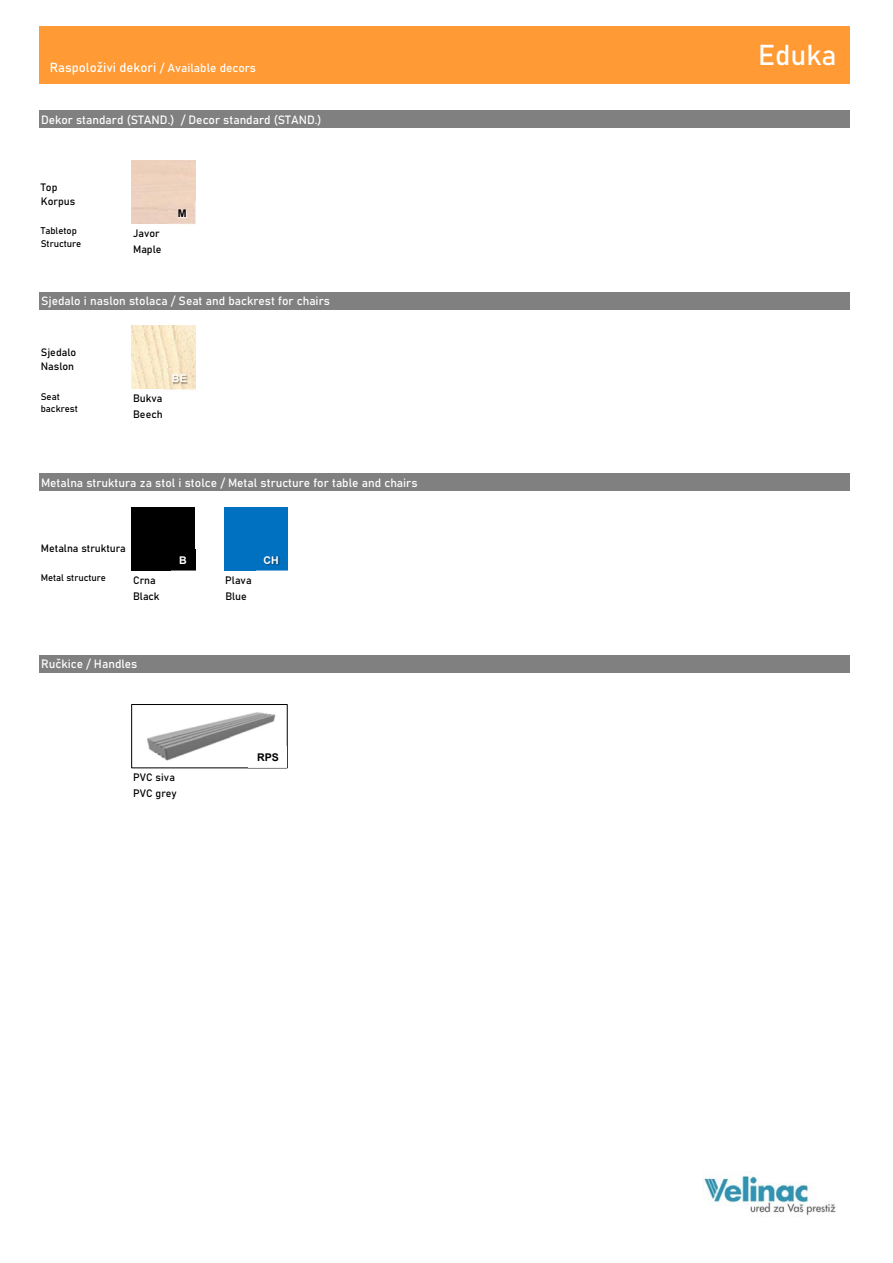
<style>
.page{position:relative;width:893px;height:1263px;background:#fff}
.page>*{position:absolute;margin:0;border:0;box-sizing:border-box;transform-origin:0 0}
.t1{font:28.5px "Bahnschrift";color:#fff}
.t2{font:12.9px "Bahnschrift";color:#fff}
.t3{font:11.85px "Bahnschrift";color:#fff}
.t4{font:10.65px/16px "Bahnschrift";color:#000}
.t5{font:700 10.65px "Arial";color:#fff}
.t6{font:700 10.65px "Arial";color:#000}
.t7{font:9.6px/12.6px "Bahnschrift";letter-spacing:-.005em;color:#000}
.s1{font-size:11.85px}
</style>
<div class="page">
<div style="left:39px;top:26px;width:810px;height:58px;background:#ff9a34"></div>
<div style="left:39px;top:110px;width:810px;height:18px;background:#808080"></div>
<div style="left:39px;top:292px;width:810px;height:18px;background:#808080"></div>
<div style="left:39px;top:473px;width:810px;height:18px;background:#808080"></div>
<div style="left:39px;top:655px;width:810px;height:18px;background:#808080"></div>
<img style="left:702px;top:1176px;width:134px;height:40px">
<div style="left:132px;top:507px;width:63px;height:63px;background:#000"></div>
<div style="left:224px;top:507px;width:63px;height:63px;background:#0070c0"></div>
<img style="left:256px;top:556px;width:31px;height:15px">
<img style="left:132px;top:326px;width:63px;height:63px">
<img style="left:165px;top:368px;width:30px;height:22px">
<img style="left:147px;top:712px;width:129px;height:49px">
<div style="left:131px;top:704px;width:156px;height:64px;border:1px solid #000"></div>
<img style="left:249px;top:746px;width:38px;height:23px">
<img style="left:169px;top:202px;width:27px;height:22px">
<p class="t2" style="left:50px;top:59px;width:208px">Raspoloživi dekori <span class="s1">/ Available decors</span></p>
<p class="t3" style="left:41px;top:112px;width:282px">Dekor standard (STAND.) / Decor standard (STAND.)</p>
<p class="t4" style="left:41px;top:180px;width:36px;line-height:13.8px">Top<br>Korpus</p>
<p class="t7" style="left:41px;top:224px;width:42px">Tabletop<br>Structure</p>
<p class="t4" style="left:133px;top:224px;width:30px">Javor<br>Maple</p>
<p class="t6" style="left:178px;top:207px;width:10px">M</p>
<p class="t3" style="left:41px;top:294px;width:290px">Sjedalo i naslon stolaca / Seat and backrest for chairs</p>
<p class="t4" style="left:41px;top:345px;width:37px;line-height:13.8px">Sjedalo<br>Naslon</p>
<p class="t7" style="left:41px;top:390px;width:39px">Seat backrest</p>
<p class="t4" style="left:133px;top:390px;width:31px">Bukva<br>Beech</p>
<p class="t5" style="left:172px;top:373px;width:16px">BE</p>
<p class="t3" style="left:41px;top:475px;width:378px">Metalna struktura za stol i stolce / Metal structure for table and chairs</p>
<p class="t4" style="left:41px;top:539px;width:87px">Metalna struktura</p>
<p class="t7" style="left:41px;top:571px;width:67px">Metal structure</p>
<p class="t5" style="left:179px;top:554px;width:9px">B</p>
<p class="t5" style="left:263px;top:554px;width:17px">CH</p>
<p class="t4" style="left:133px;top:571px;width:24px">Crna</p>
<p class="t4" style="left:225px;top:571px;width:28px">Plava</p>
<p class="t4" style="left:133px;top:587px;width:28px">Black</p>
<p class="t4" style="left:225px;top:587px;width:23px">Blue</p>
<p class="t3" style="left:41px;top:657px;width:98px">Ručkice / Handles</p>
<p class="t4" style="left:133px;top:769px;width:45px">PVC siva<br>PVC grey</p>
<p class="t6" style="left:257px;top:752px;width:23px">RPS</p>
<h1 class="t1" style="left:758px;top:37px;width:80px">Eduka</h1>
</div>
